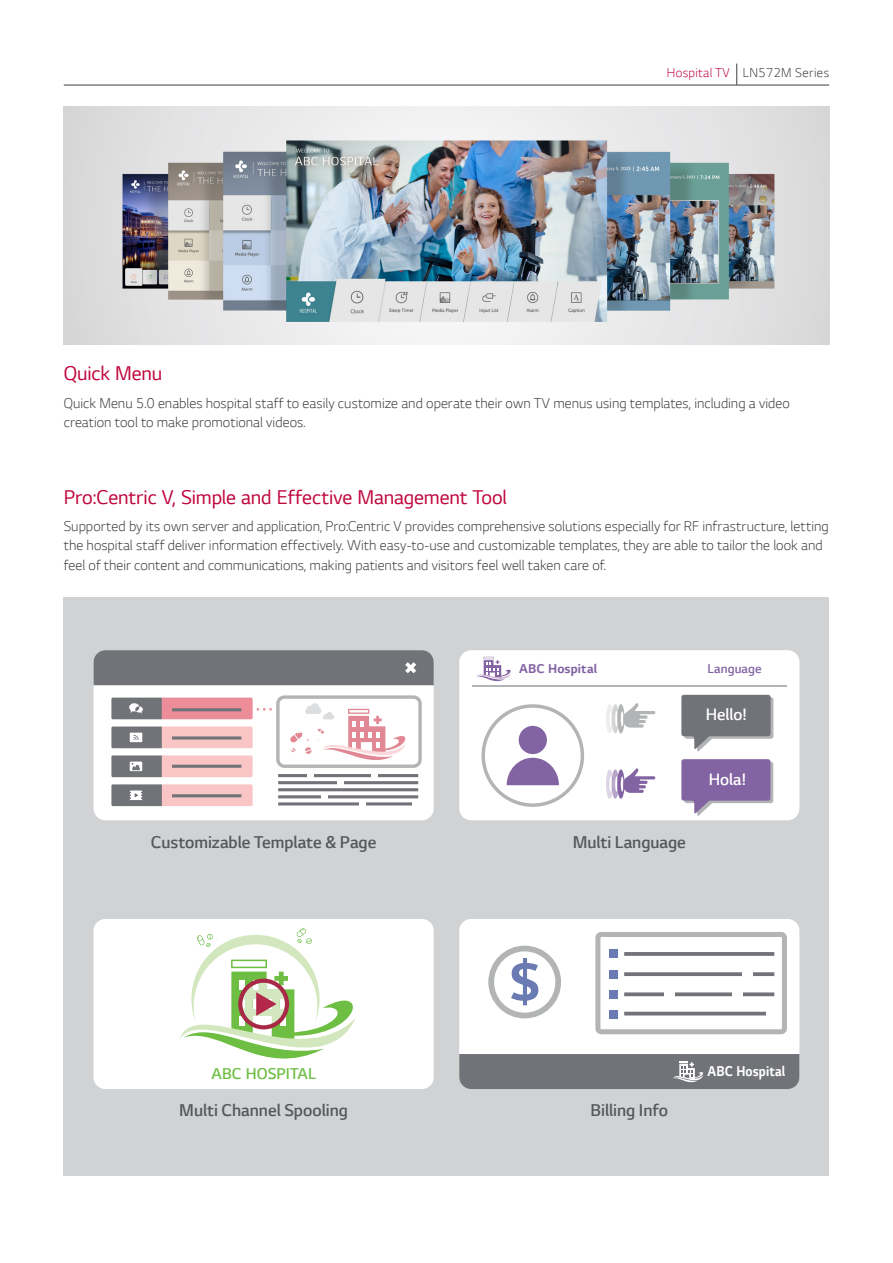
<style>
.page{position:relative;width:893px;height:1263px;background:#fff}
.page>*{position:absolute;margin:0;border:0;box-sizing:border-box;transform-origin:0 0}
.t1{font:700 56.1px "LG Smart";color:#6a7ab2}
.t2{font:21px "LG Smart";letter-spacing:-.005em;color:#c0073e}
.t3{font:300 18px "LG Smart";color:#57585a}
.t4{font:300 17.4px "LG Smart";color:#fff}
.t5{font:300 16.5px "LG Smart";letter-spacing:.005em;color:#6ebe44}
.t6{font:300 15px/19.5px "LG Smart";color:#3e3e3f}
.t7{font:700 15px "LG Smart";letter-spacing:.01em;color:#fff;scale:.9 1}
.t8{font:300 13.5px "LG Smart";letter-spacing:.025em;color:#3e3e3f}
.t9{font:700 13.5px "LG Smart";letter-spacing:.015em;color:#8264a3}
.t10{font:300 13.5px "LG Smart";letter-spacing:.01em;color:#8264a3}
.s1{color:#c0073e}
</style>
<div class="page">
<div style="left:64px;top:597px;width:765px;height:579px;background:#d1d2d4"></div>
<hr style="left:64px;top:85px;width:765px;height:1px;background:#3e3e3f">
<svg style="left:736px;top:64px;width:1px;height:21px"></svg>
<div style="left:94px;top:650px;width:340px;height:170px;background:#fff;border-radius:12px"></div>
<div style="left:276px;top:695px;width:146px;height:73px;border:3px solid #b2b4b6;border-radius:7px"></div>
<hr style="left:278px;top:774px;width:140px;height:3px;background:#717378">
<hr style="left:278px;top:781px;width:140px;height:3px;background:#717378">
<hr style="left:278px;top:788px;width:140px;height:3px;background:#717378">
<hr style="left:278px;top:795px;width:140px;height:3px;background:#717378">
<hr style="left:278px;top:802px;width:140px;height:3px;background:#717378">
<div style="left:337px;top:780px;width:7px;height:6px;background:#fff"></div>
<svg style="left:322px;top:795px;width:6px;height:3px"></svg>
<div style="left:359px;top:802px;width:7px;height:6px;background:#fff"></div>
<div style="left:412px;top:801px;width:7px;height:6px;background:#fff"></div>
<svg style="left:111px;top:755px;width:142px;height:22px;background:#c9abad"></svg>
<svg style="left:111px;top:784px;width:142px;height:22px;background:#c9abad"></svg>
<svg style="left:111px;top:726px;width:142px;height:22px;background:#caacae"></svg>
<hr style="left:172px;top:736px;width:69px;height:3px;background:#717378">
<hr style="left:172px;top:765px;width:69px;height:3px;background:#717378">
<hr style="left:172px;top:794px;width:69px;height:3px;background:#717378">
<svg style="left:111px;top:698px;width:161px;height:21px;background:#c3939c"></svg>
<svg style="left:289px;top:703px;width:126px;height:75px"></svg>
<div style="left:94px;top:650px;width:340px;height:35px;background:#717378"></div>
<div style="left:94px;top:919px;width:340px;height:170px;background:#fff;border-radius:12px"></div>
<svg style="left:179px;top:928px;width:176px;height:131px"></svg>
<div style="left:459px;top:919px;width:340px;height:170px;background:#fff;border-radius:12px"></div>
<div style="left:459px;top:1054px;width:340px;height:35px;background:#717378"></div>
<div style="left:595px;top:932px;width:192px;height:102px;border:5px solid #b2b4b6;border-radius:3px"></div>
<div style="left:609px;top:970px;width:9px;height:9px;background:#6a7ab2"></div>
<div style="left:609px;top:990px;width:9px;height:9px;background:#6a7ab2"></div>
<div style="left:609px;top:1010px;width:9px;height:9px;background:#6a7ab2"></div>
<svg style="left:624px;top:972px;width:150px;height:4px"></svg>
<div style="left:609px;top:949px;width:9px;height:9px;background:#6a7ab2"></div>
<svg style="left:624px;top:952px;width:150px;height:4px"></svg>
<svg style="left:624px;top:992px;width:150px;height:4px"></svg>
<hr style="left:624px;top:1012px;width:150px;height:3px;background:#717378">
<div style="left:742px;top:971px;width:11px;height:7px;background:#fff"></div>
<div style="left:664px;top:990px;width:11px;height:7px;background:#fff"></div>
<div style="left:732px;top:990px;width:11px;height:7px;background:#fff"></div>
<div style="left:766px;top:1011px;width:11px;height:7px;background:#fff"></div>
<div style="left:488px;top:946px;width:73px;height:72px;border:6px solid #b2b4b6;border-radius:50%"></div>
<div style="left:459px;top:650px;width:340px;height:170px;background:#fff;border-radius:12px"></div>
<svg style="left:681px;top:695px;width:92px;height:57px"></svg>
<svg style="left:681px;top:759px;width:92px;height:57px"></svg>
<svg style="left:606px;top:768px;width:49px;height:31px"></svg>
<svg style="left:606px;top:703px;width:49px;height:30px"></svg>
<svg style="left:481px;top:704px;width:103px;height:103px"></svg>
<hr style="left:472px;top:685px;width:314px;height:2px;background:#b2b4b6">
<svg style="left:476px;top:657px;width:35px;height:25px"></svg>
<img style="left:64px;top:106px;width:765px;height:238px">
<p class="t2" style="left:64px;top:360px;width:100px">Quick Menu</p>
<p class="t8" style="left:667px;top:63px;width:164px"><span class="s1">Hospital TV</span> LN572M Series</p>
<p class="t6" style="left:64px;top:392px;width:728px">Quick Menu 5.0 enables hospital staff to easily customize and operate their own TV menus using templates, including a video creation tool to make promotional videos.</p>
<p class="t2" style="left:64px;top:483px;width:445px">Pro:Centric V, Simple and Effective Management Tool</p>
<p class="t6" style="left:64px;top:515px;width:766px">Supported by its own server and application, Pro:Centric V provides comprehensive solutions especially for RF infrastructure, letting the hospital staff deliver information effectively. With easy-to-use and customizable templates, they are able to tailor the look and feel of their content and communications, making patients and visitors feel well taken care of.</p>
<p class="t9" style="left:519px;top:659px;width:79px">ABC Hospital</p>
<p class="t10" style="left:707px;top:659px;width:56px">Language</p>
<p class="t4" style="left:706px;top:703px;width:43px">Hello!</p>
<p class="t3" style="left:151px;top:830px;width:227px">Customizable Template &amp; Page</p>
<p class="t3" style="left:573px;top:830px;width:115px">Multi Language</p>
<p class="t4" style="left:709px;top:768px;width:39px">Hola!</p>
<p class="t5" style="left:211px;top:1063px;width:106px">ABC HOSPITAL</p>
<p class="t1" style="left:509px;top:944px;width:32px">$</p>
<p class="t3" style="left:179px;top:1098px;width:170px">Multi Channel Spooling</p>
<p class="t3" style="left:591px;top:1098px;width:79px">Billing Info</p>
<p class="t7" style="left:708px;top:1060px;width:88px">ABC Hospital</p>
</div>
